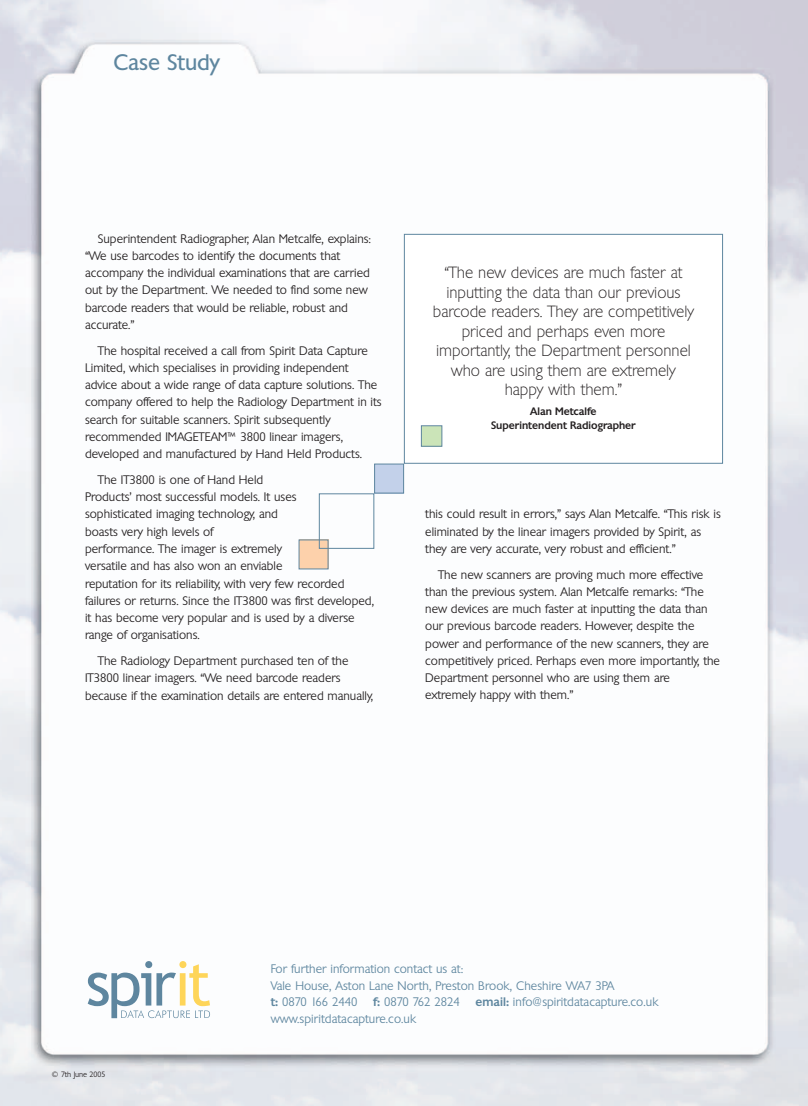
<style>
.page{position:relative;width:808px;height:1106px;background:#fff}
.page>*{position:absolute;margin:0;border:0;box-sizing:border-box;transform-origin:0 0}
.t1{font:21.75px "Chantilly";color:#5e869f}
.t2{font:200 15.75px/19.5px "Chantilly";color:#231f20;text-align:center}
.t3{font:300 12px/17.2px "Chantilly";color:#231f20}
.t4{font:300 12px/16.5px "Chantilly";letter-spacing:.005em;color:#5e869f}
.t5{font:500 10.5px/13.5px "Chantilly";color:#231f20;text-align:center}
.t6{font:300 7.5px "Chantilly";letter-spacing:-.005em;color:#231f20}
.s1{font-weight:500}
</style>
<div class="page">
<img style="left:0;top:0;width:808px;height:1106px">
<svg style="left:88px;top:961px;width:122px;height:57px"></svg>
<div style="left:404px;top:234px;width:318px;height:229px;background:#fff"></div>
<div style="left:404px;top:234px;width:319px;height:229px;border:1px solid #5e869f"></div>
<div style="left:299px;top:540px;width:29px;height:29px;background:#fdd1ab"></div>
<div style="left:375px;top:464px;width:29px;height:29px;background:#c3d1ea"></div>
<div style="left:374px;top:463px;width:30px;height:30px;border:1px solid #5e869f"></div>
<div style="left:319px;top:493px;width:55px;height:56px;border:1px solid #5e869f"></div>
<div style="left:421px;top:426px;width:21px;height:20px;background:#cbe4b8"></div>
<div style="left:421px;top:425px;width:21px;height:21px;border:1px solid #5e869f"></div>
<h1 class="t1" style="left:113px;top:50px;width:108px">Case Study</h1>
<p class="t3" style="left:85px;top:230px;width:288px;text-indent:13px">Superintendent Radiographer, Alan Metcalfe, explains: “We use barcodes to identify the documents that accompany the individual examinations that are carried out by the Department. We needed to find some new barcode readers that would be reliable, robust and accurate.”</p>
<p class="t3" style="left:85px;top:342px;width:298px;text-indent:13px">The hospital received a call from Spirit Data Capture Limited, which specialises in providing independent advice about a wide range of data capture solutions. The company offered to help the Radiology Department in its search for suitable scanners. Spirit subsequently recommended IMAGETEAM™ 3800 linear imagers, developed and manufactured by Hand Held Products.</p>
<p class="t3" style="left:85px;top:471px;width:290px;text-indent:13px">The IT3800 is one of Hand Held<br>Products’ most successful models. It uses<br>sophisticated imaging technology, and<br>boasts very high levels of<br>performance. The imager is extremely<br>versatile and has also won an enviable<br>reputation for its reliability, with very few recorded failures or returns. Since the IT3800 was first developed, it has become very popular and is used by a diverse range of organisations.</p>
<p class="t3" style="left:85px;top:652px;width:289px;text-indent:13px">The Radiology Department purchased ten of the<br>IT3800 linear imagers. “We need barcode readers because if the examination details are entered manually,</p>
<h2 class="t2" style="left:433px;top:263px;width:262px">“The new devices are much faster at inputting the data than our previous barcode readers. They are competitively priced and perhaps even more importantly, the Department personnel who are using them are extremely happy with them.”</h2>
<p class="t5" style="left:491px;top:405px;width:146px">Alan Metcalfe<br>Superintendent Radiographer</p>
<p class="t3" style="left:425px;top:505px;width:297px">this could result in errors,” says Alan Metcalfe. “This risk is eliminated by the linear imagers provided by Spirit, as they are very accurate, very robust and efficient.”</p>
<p class="t3" style="left:425px;top:566px;width:296px;text-indent:13px">The new scanners are proving much more effective than the previous system. Alan Metcalfe remarks: “The new devices are much faster at inputting the data than our previous barcode readers. However, despite the power and performance of the new scanners, they are competitively priced. Perhaps even more importantly, the Department personnel who are using them are extremely happy with them.”</p>
<p class="t6" style="left:52px;top:1069px;width:55px">© 7th June 2005</p>
<p class="t4" style="left:271px;top:961px;width:345px">For further information contact us at:<br>Vale House, Aston Lane North, Preston Brook, Cheshire WA7 3PA <span class="s1">t:</span> 0870 166 2440</p>
<p class="t4" style="left:373px;top:994px;width:88px"><span class="s1">f:</span> 0870 762 2824</p>
<p class="t4" style="left:475px;top:994px;width:184px"><span class="s1">email:</span> info@spiritdatacapture.co.uk</p>
<p class="t4" style="left:271px;top:1010px;width:147px">www.spiritdatacapture.co.uk</p>
</div>
